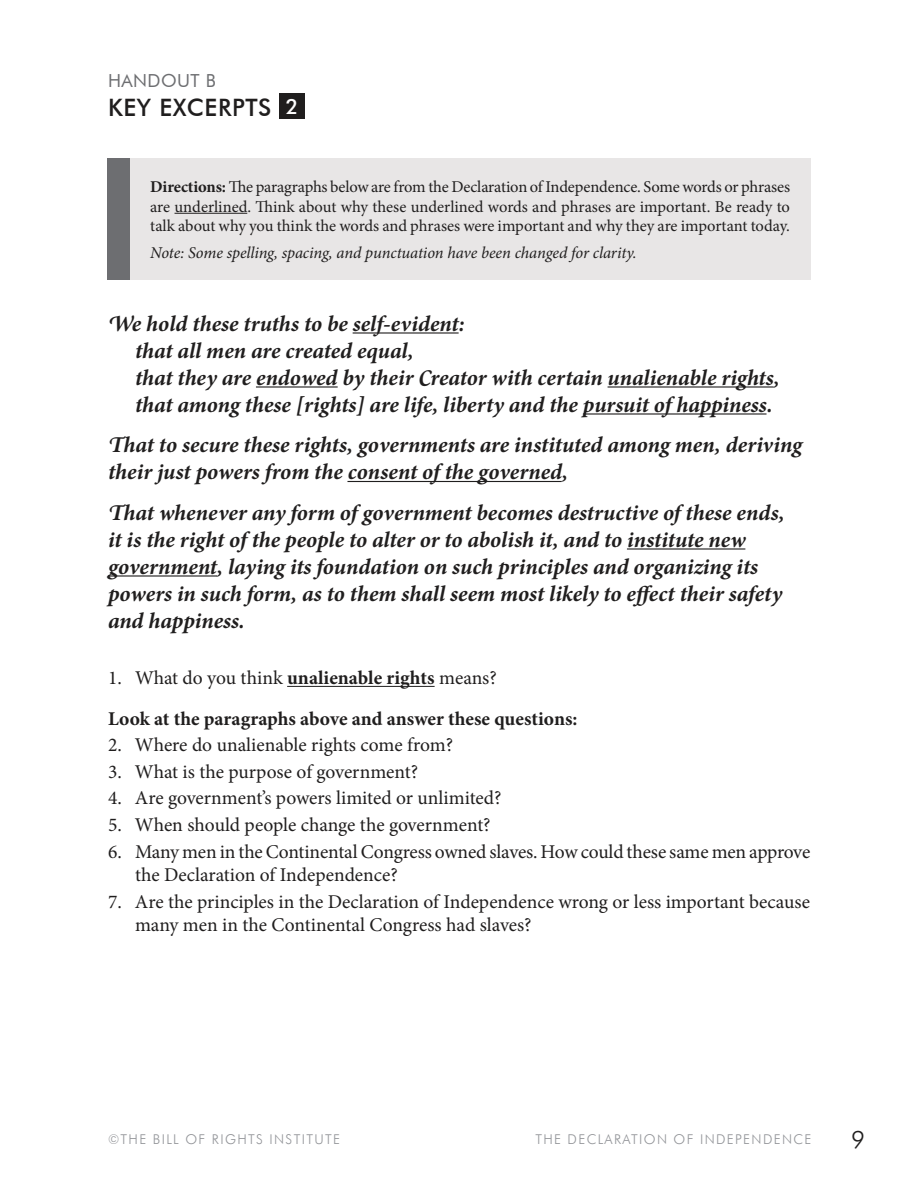
<style>
.page{position:relative;width:918px;height:1188px;background:#fff}
.page>*{position:absolute;margin:0;border:0;box-sizing:border-box;transform-origin:0 0}
.t1{font:500 24px "Futura BT";letter-spacing:.025em;color:#201e1e}
.t2{font:300 24px "Futura BT";color:#201e1e}
.t3{font:italic 700 22.5px/27px "Minion Pro";color:#201e1e}
.t4{font:19.5px/23.4px "Minion Pro";color:#201e1e}
.t5{font:700 19.5px/40.2px "Minion Pro";letter-spacing:.005em;color:#201e1e}
.t6{font:18px "Futura BT";letter-spacing:.025em;color:#6d6e71}
.t7{font:16.5px/19.8px "Minion Pro";letter-spacing:-.005em;color:#201e1e;text-align:justify}
.t8{font:italic 16.5px "Minion Pro";letter-spacing:-.01em;color:#201e1e}
.t9{font:300 13.5px "Futura BT";letter-spacing:.1em;color:#929498}
.s1{font-size:21px;color:#fff}
.s2{font-weight:700}
.s3{font-weight:400}
</style>
<div class="page">
<div style="left:108px;top:158px;width:31px;height:122px;background:#6d6e71"></div>
<hr style="left:353px;top:332px;width:106px;height:2px;background:#201e1e">
<hr style="left:256px;top:386px;width:82px;height:2px;background:#201e1e">
<hr style="left:608px;top:386px;width:166px;height:2px;background:#201e1e">
<hr style="left:583px;top:413px;width:184px;height:2px;background:#201e1e">
<hr style="left:347px;top:481px;width:215px;height:1px;background:#201e1e">
<hr style="left:627px;top:548px;width:118px;height:2px;background:#201e1e">
<hr style="left:108px;top:575px;width:109px;height:2px;background:#201e1e">
<hr style="left:287px;top:686px;width:148px;height:1px;background:#201e1e">
<div style="left:130px;top:158px;width:680px;height:122px;background:#e8e6e6"></div>
<hr style="left:175px;top:213px;width:72px;height:1px;background:#201e1e">
<div style="left:280px;top:94px;width:25px;height:25px;background:#201e1e"></div>
<p class="t6" style="left:108px;top:70px;width:110px">HANDOUT B</p>
<p class="t1" style="left:108px;top:93px;width:192px">KEY EXCERPTS <span class="s1">2</span></p>
<p class="t7" style="left:150px;top:178px;width:641px"><span class="s2">Directions:</span> The paragraphs below are from the Declaration of Independence. Some words or phrases are underlined. Think about why these underlined words and phrases are important. Be ready to talk about why you think the words and phrases were important and why they are important today.</p>
<p class="t8" style="left:150px;top:246px;width:488px">Note: Some spelling, spacing, and punctuation have been changed for clarity.</p>
<p class="t3" style="left:135px;top:312px;width:646px;text-indent:-27px">We hold these truths to be self-evident:<br>that all men are created equal,<br>that they are endowed by their Creator with certain unalienable rights, that among these [rights] are life, liberty and the pursuit ofhappiness.</p>
<p class="t3" style="left:108px;top:433px;width:696px">That to secure these rights, governments are instituted among men, deriving their just powers from the consent ofthe governed,</p>
<p class="t3" style="left:108px;top:501px;width:678px">That whenever any form ofgovernment becomes destructive ofthese ends, it is the right ofthe people to alter or to abolish it, and to institute new government, laying its foundation on such principles and organizing its powers in such form, as to them shall seem most likely to effect their safety and happiness.</p>
<p class="t5" style="left:108px;top:660px;width:471px"><span class="s3">1. What do you think</span> unalienable rights <span class="s3">means?<br></span>Look at the paragraphs above and answer these questions:</p>
<p class="t4" style="left:108px;top:735px;width:347px">2. Where do unalienable rights come from?</p>
<p class="t4" style="left:108px;top:762px;width:312px">3. What is the purpose of government?</p>
<p class="t4" style="left:108px;top:788px;width:395px">4. Are government’s powers limited or unlimited?</p>
<p class="t4" style="left:108px;top:815px;width:384px">5. When should people change the government?</p>
<p class="t4" style="left:135px;top:841px;width:677px;text-indent:-27px">6. Many men in the Continental Congress owned slaves. How could these same men approve the Declaration of Independence?</p>
<p class="t4" style="left:135px;top:891px;width:676px;text-indent:-27px">7. Are the principles in the Declaration of Independence wrong or less important because many men in the Continental Congress had slaves?</p>
<p class="t9" style="left:108px;top:1131px;width:234px">©THE BILL OF RIGHTS INSTITUTE</p>
<p class="t9" style="left:535px;top:1131px;width:278px">THE DECLARATION OF INDEPENDENCE</p>
<p class="t2" style="left:851px;top:1125px;width:15px">9</p>
</div>
